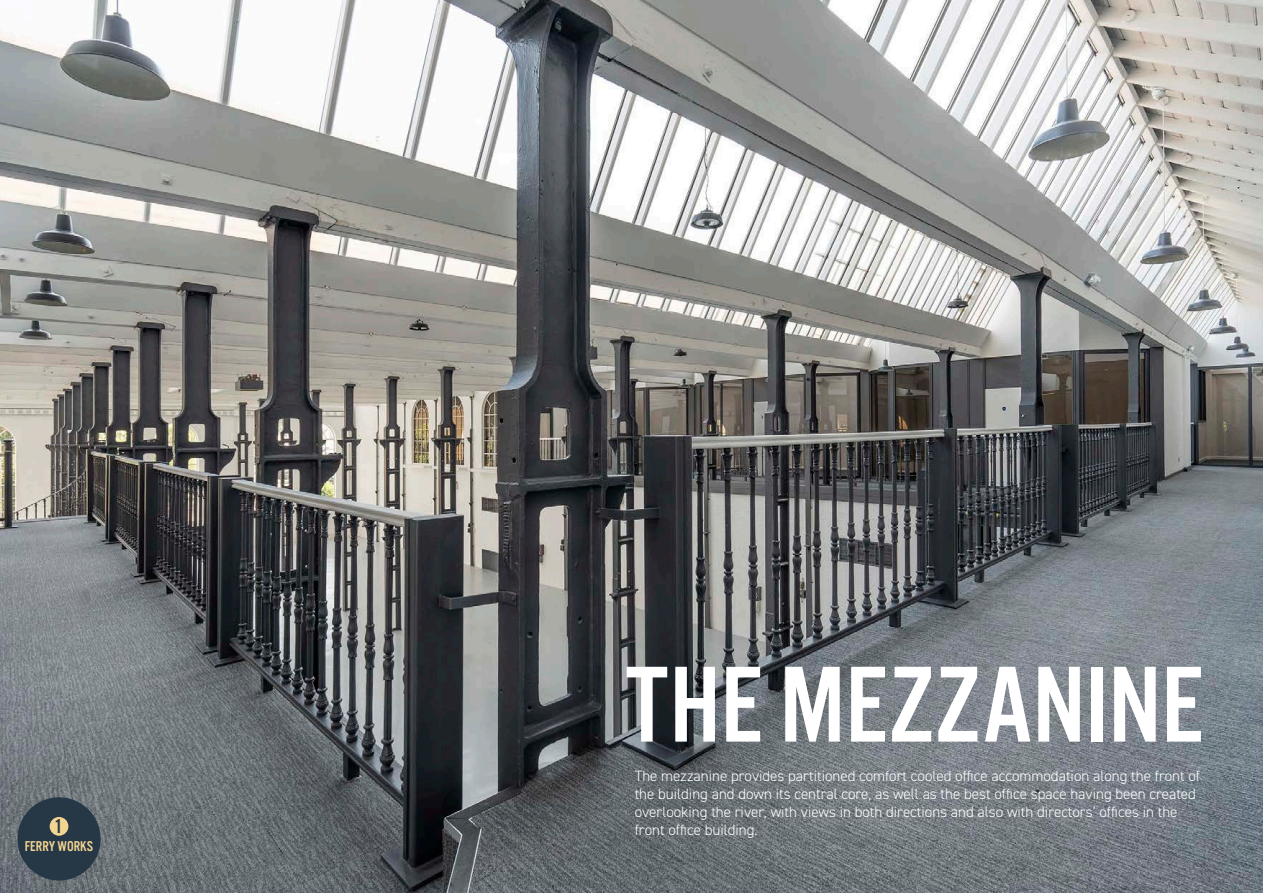
<style>
.page{position:relative;width:1263px;height:893px;background:#fff}
.page>*{position:absolute;margin:0;border:0;box-sizing:border-box;transform-origin:0 0}
.t1{font:112.2px "Alternate Got No 3 D";color:#fff}
.t2{font:21px "Alternate Got No 3 D";color:#263745}
.t3{font:300 15px/18px "DIN2014";color:#fff}
.t4{font:14.85px "Alternate Got No 3 D";color:#f3d592}
</style>
<div class="page">
<img style="left:0;top:0;width:1263px;height:893px">
<div style="left:17px;top:797px;width:84px;height:83px;background:#263745;border-radius:50%"></div>
<div style="left:50px;top:817px;width:18px;height:19px;background:#f3d592;border-radius:50%"></div>
<p class="t2" style="left:54px;top:815px;width:10px">1</p>
<p class="t4" style="left:25px;top:839px;width:70px">FERRY WORKS</p>
<p class="t1" style="left:626px;top:645px;width:579px">THE MEZZANINE</p>
<p class="t3" style="left:635px;top:767px;width:567px">The mezzanine provides partitioned comfort cooled office accommodation along the front of the building and down its central core, as well as the best office space having been created overlooking the river, with views in both directions and also with directors’ offices in the front office building.</p>
</div>
